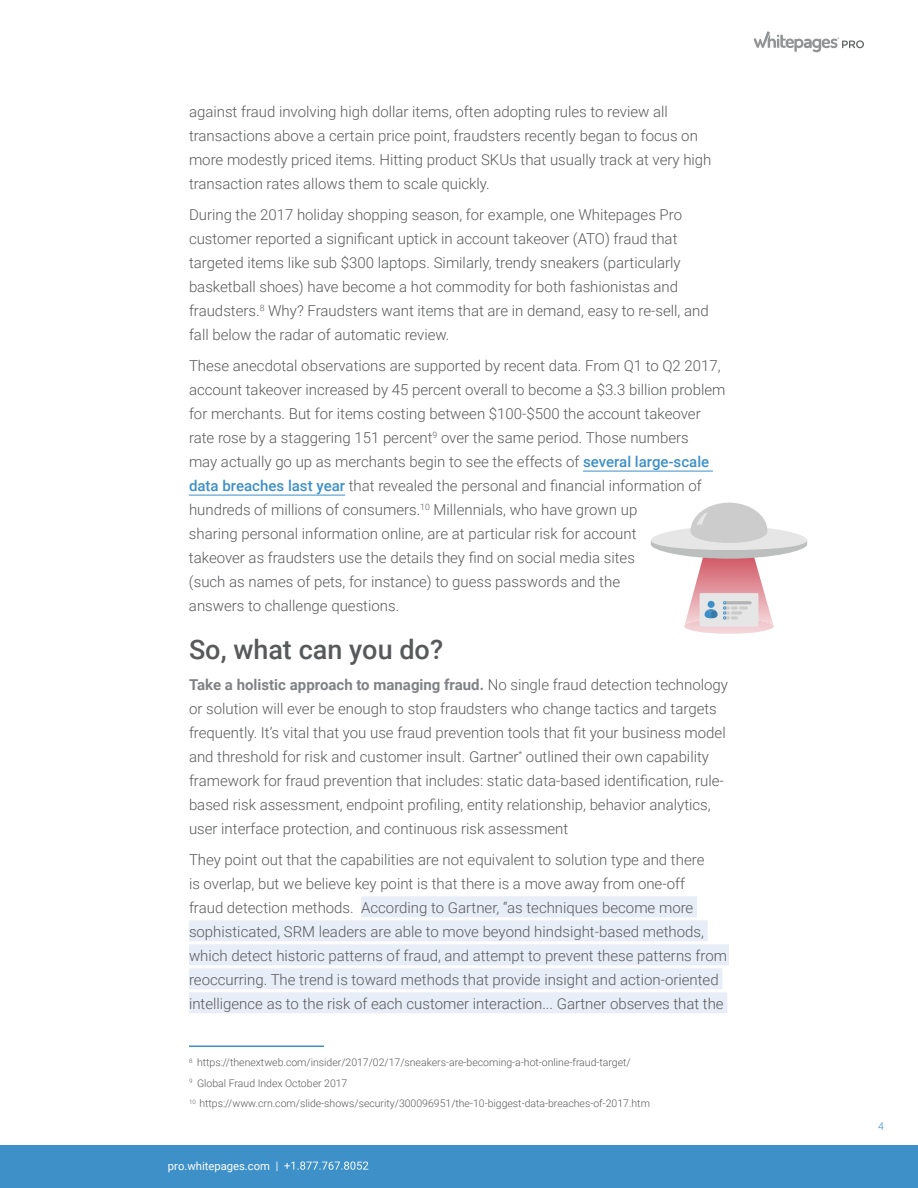
<style>
.page{position:relative;width:918px;height:1188px;background:#fff}
.page>*{position:absolute;margin:0;border:0;box-sizing:border-box;transform-origin:0 0}
.t1{font:500 27px "Roboto";color:#58595b}
.t2{font:300 15px/24px "Roboto";color:#58595b}
.t3{font:11.25px "Roboto";color:#fff}
.t4{font:300 10.5px/20.2px "Roboto";color:#58595b}
.t5{font:300 10.5px "Roboto";color:#3e90c9}
.s1{font-weight:500;color:#3e90c9}
.s2{font-weight:700;color:#808285}
</style>
<div class="page">
<svg style="left:754px;top:31px;width:110px;height:21px"></svg>
<div style="left:0;top:1145px;width:918px;height:43px;background:#3e90c9"></div>
<svg style="left:277px;top:1162px;width:91px;height:9px"></svg>
<hr style="left:583px;top:471px;width:130px;height:1px;background:#3e90c9">
<hr style="left:189px;top:495px;width:156px;height:1px;background:#3e90c9">
<div style="left:361px;top:896px;width:336px;height:21px;background:#e8eef7"></div>
<div style="left:189px;top:920px;width:519px;height:21px;background:#e8eef7"></div>
<div style="left:189px;top:944px;width:540px;height:21px;background:#e8eef7"></div>
<div style="left:189px;top:968px;width:533px;height:21px;background:#e8eef7"></div>
<div style="left:189px;top:992px;width:538px;height:21px;background:#e8eef7"></div>
<hr style="left:189px;top:1045px;width:135px;height:2px;background:#3e90c9">
<img style="left:686px;top:559px;width:86px;height:60px">
<img style="left:684px;top:619px;width:90px;height:15px">
<div style="left:700px;top:593px;width:58px;height:34px;background:#e6e6e6"></div>
<hr style="left:723px;top:601px;width:29px;height:3px;background:#b3b3b3;border-radius:2px">
<svg style="left:705px;top:601px;width:43px;height:19px"></svg>
<svg style="left:651px;top:503px;width:156px;height:56px"></svg>
<p class="t2" style="left:189px;top:99px;width:524px">against fraud involving high dollar items, often adopting rules to review all transactions above a certain price point, fraudsters recently began to focus on more modestly priced items. Hitting product SKUs that usually track at very high transaction rates allows them to scale quickly.</p>
<p class="t2" style="left:189px;top:202px;width:521px">During the 2017 holiday shopping season, for example, one Whitepages Pro customer reported a significant uptick in account takeover (ATO) fraud that targeted items like sub $300 laptops. Similarly, trendy sneakers (particularly basketball shoes) have become a hot commodity for both fashionistas and fraudsters.<sup>8</sup> Why? Fraudsters want items that are in demand, easy to re-sell, and fall below the radar of automatic review.</p>
<p class="t2" style="left:189px;top:353px;width:538px">These anecdotal observations are supported by recent data. From Q1 to Q2 2017, account takeover increased by 45 percent overall to become a $3.3 billion problem for merchants. But for items costing between $100-$500 the account takeover rate rose by a staggering 151 percent<sup>9</sup> over the same period. Those numbers<br>may actually go up as merchants begin to see the effects of <span class="s1">several large-scale data breaches last year</span> that revealed the personal and financial information of hundreds of millions of consumers.<sup>10</sup> Millennials, who have grown up<br>sharing personal information online, are at particular risk for account<br>takeover as fraudsters use the details they find on social media sites<br>(such as names of pets, for instance) to guess passwords and the<br>answers to challenge questions.</p>
<h1 class="t1" style="left:189px;top:631px;width:256px">So, what can you do?</h1>
<p class="t2" style="left:189px;top:672px;width:540px"><span class="s2">Take a holistic approach to managing fraud.</span> No single fraud detection technology or solution will ever be enough to stop fraudsters who change tactics and targets frequently. It’s vital that you use fraud prevention tools that fit your business model and threshold for risk and customer insult. Gartner<sup>*</sup> outlined their own capability framework for fraud prevention that includes: static data-based identification, rule&shy;based risk assessment, endpoint profiling, entity relationship, behavior analytics, user interface protection, and continuous risk assessment</p>
<p class="t2" style="left:189px;top:847px;width:540px">They point out that the capabilities are not equivalent to solution type and there<br>is overlap, but we believe key point is that there is a move away from one-off<br>fraud detection methods. According to Gartner, “as techniques become more sophisticated, SRM leaders are able to move beyond hindsight-based methods, which detect historic patterns of fraud, and attempt to prevent these patterns from reoccurring. The trend is toward methods that provide insight and action-oriented intelligence as to the risk of each customer interaction... Gartner observes that the</p>
<p class="t4" style="left:189px;top:1052px;width:462px"><sup>8</sup> https://thenextweb.com/insider/2017/02/17/sneakers-are-becoming-a-hot-online-fraud-target/<br><sup>9</sup> Global Fraud Index October 2017<br><sup>10</sup> https://www.crn.com/slide-shows/security/300096951/the-10-biggest-data-breaches-of-2017.htm</p>
<p class="t3" style="left:168px;top:1158px;width:104px">pro.whitepages.com</p>
<p class="t5" style="left:878px;top:1119px;width:7px">4</p>
</div>
